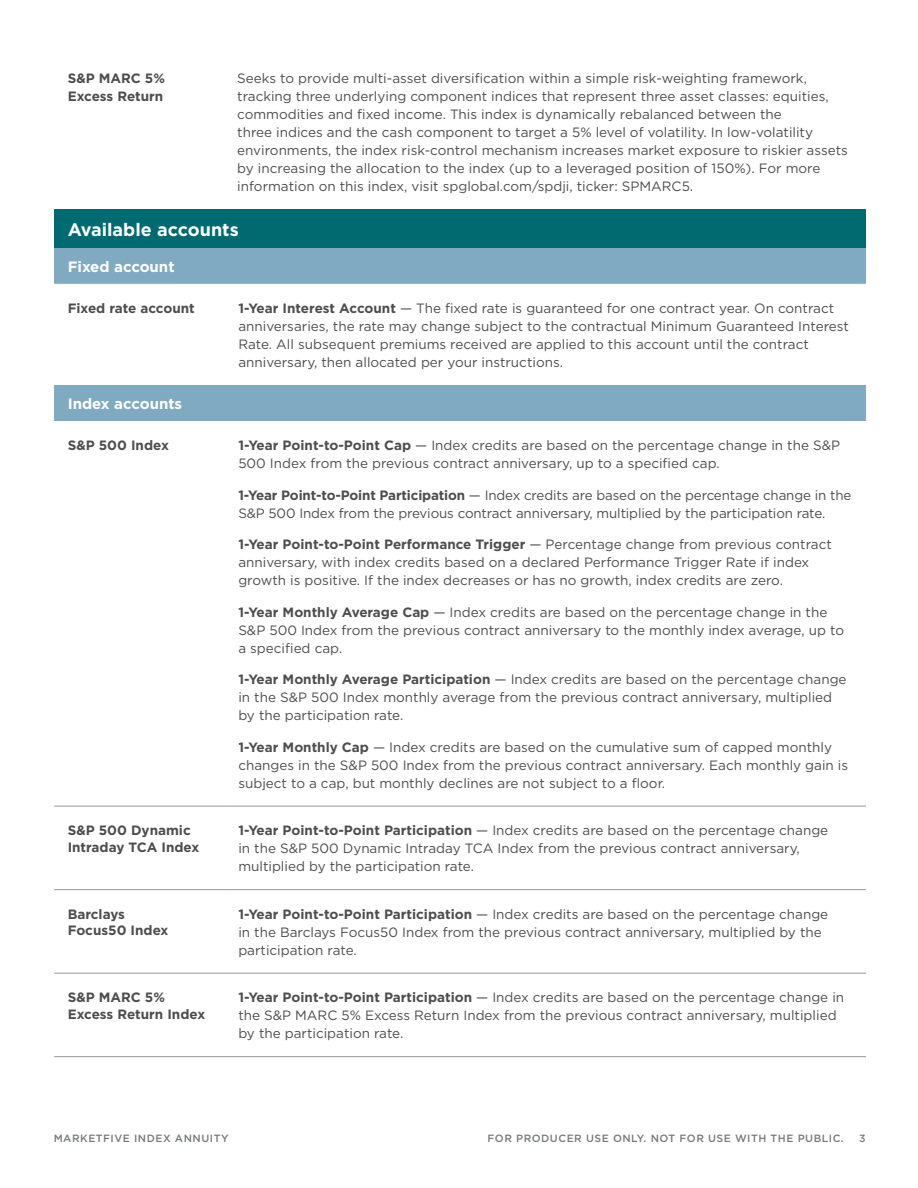
<style>
.page{position:relative;width:918px;height:1188px;background:#fff}
.page>*{position:absolute;margin:0;border:0;box-sizing:border-box;transform-origin:0 0}
.t1{font:700 18px "Gotham";color:#fff}
.t2{font:700 15px "Gotham";color:#fff}
.t3{font:13.5px/18px "Gotham";color:#4d4d4f}
.t4{font:700 13.5px/16.5px "Gotham";color:#4d4d4f}
.t5{font:500 10.5px "Gotham";letter-spacing:.05em;color:#77787b}
.s1{font-weight:700}
</style>
<div class="page">
<div style="left:54px;top:210px;width:812px;height:38px;background:#006a71"></div>
<div style="left:54px;top:248px;width:812px;height:36px;background:#80a9c2"></div>
<div style="left:54px;top:385px;width:812px;height:36px;background:#80a9c2"></div>
<hr style="left:54px;top:806px;width:171px;height:1px;background:#939598">
<hr style="left:225px;top:806px;width:641px;height:1px;background:#939598">
<hr style="left:54px;top:889px;width:171px;height:1px;background:#939598">
<hr style="left:225px;top:889px;width:641px;height:1px;background:#939598">
<hr style="left:54px;top:973px;width:171px;height:1px;background:#939598">
<hr style="left:225px;top:973px;width:641px;height:1px;background:#939598">
<hr style="left:54px;top:1056px;width:171px;height:1px;background:#939598">
<hr style="left:225px;top:1056px;width:641px;height:1px;background:#939598">
<p class="t4" style="left:68px;top:69px;width:99px;line-height:18px">S&amp;P MARC 5%<br>Excess Return</p>
<p class="t3" style="left:237px;top:69px;width:612px">Seeks to provide multi-asset diversification within a simple risk-weighting framework, tracking three underlying component indices that represent three asset classes: equities, commodities and fixed income. This index is dynamically rebalanced between the<br>three indices and the cash component to target a 5% level of volatility. In low-volatility environments, the index risk-control mechanism increases market exposure to riskier assets by increasing the allocation to the index (up to a leveraged position of 150%). For more information on this index, visit spglobal.com/spdji, ticker: SPMARC5.</p>
<h1 class="t1" style="left:68px;top:218px;width:173px">Available accounts</h1>
<p class="t2" style="left:68px;top:257px;width:108px">Fixed account</p>
<p class="t4" style="left:68px;top:300px;width:129px">Fixed rate account</p>
<p class="t3" style="left:238px;top:299px;width:612px"><span class="s1">1-Year Interest Account</span> — The fixed rate is guaranteed for one contract year. On contract anniversaries, the rate may change subject to the contractual Minimum Guaranteed Interest Rate. All subsequent premiums received are applied to this account until the contract anniversary, then allocated per your instructions.</p>
<p class="t2" style="left:68px;top:394px;width:116px">Index accounts</p>
<p class="t4" style="left:68px;top:437px;width:103px">S&amp;P 500 Index</p>
<p class="t3" style="left:238px;top:436px;width:603px"><span class="s1">1-Year Point-to-Point Cap</span> — Index credits are based on the percentage change in the S&amp;P<br>500 Index from the previous contract anniversary, up to a specified cap.</p>
<p class="t3" style="left:238px;top:486px;width:615px"><span class="s1">1-Year Point-to-Point Participation</span> — Index credits are based on the percentage change in the<br>S&amp;P 500 Index from the previous contract anniversary, multiplied by the participation rate.</p>
<p class="t3" style="left:238px;top:535px;width:595px"><span class="s1">1-Year Point-to-Point Performance Trigger</span> — Percentage change from previous contract anniversary, with index credits based on a declared Performance Trigger Rate if index growth is positive. If the index decreases or has no growth, index credits are zero.</p>
<p class="t3" style="left:238px;top:603px;width:607px"><span class="s1">1-Year Monthly Average Cap</span> — Index credits are based on the percentage change in the<br>S&amp;P 500 Index from the previous contract anniversary to the monthly index average, up to a specified cap.</p>
<p class="t3" style="left:238px;top:670px;width:610px"><span class="s1">1-Year Monthly Average Participation</span> — Index credits are based on the percentage change in the S&amp;P 500 Index monthly average from the previous contract anniversary, multiplied by the participation rate.</p>
<p class="t3" style="left:238px;top:738px;width:611px"><span class="s1">1-Year Monthly Cap</span> — Index credits are based on the cumulative sum of capped monthly changes in the S&amp;P 500 Index from the previous contract anniversary. Each monthly gain is subject to a cap, but monthly declines are not subject to a floor.</p>
<p class="t4" style="left:68px;top:822px;width:133px">S&amp;P 500 Dynamic<br>Intraday TCA Index</p>
<p class="t3" style="left:238px;top:821px;width:591px"><span class="s1">1-Year Point-to-Point Participation</span> — Index credits are based on the percentage change in the S&amp;P 500 Dynamic Intraday TCA Index from the previous contract anniversary, multiplied by the participation rate.</p>
<p class="t4" style="left:68px;top:906px;width:102px">Barclays<br>Focus50 Index</p>
<p class="t3" style="left:238px;top:905px;width:591px"><span class="s1">1-Year Point-to-Point Participation</span> — Index credits are based on the percentage change in the Barclays Focus50 Index from the previous contract anniversary, multiplied by the participation rate.</p>
<p class="t4" style="left:68px;top:989px;width:139px">S&amp;P MARC 5%<br>Excess Return Index</p>
<p class="t3" style="left:238px;top:988px;width:607px"><span class="s1">1-Year Point-to-Point Participation</span> — Index credits are based on the percentage change in the S&amp;P MARC 5% Excess Return Index from the previous contract anniversary, multiplied by the participation rate.</p>
<p class="t5" style="left:54px;top:1132px;width:176px">MARKETFIVE INDEX ANNUITY</p>
<p class="t5" style="left:488px;top:1132px;width:358px">FOR PRODUCER USE ONLY. NOT FOR USE WITH THE PUBLIC.</p>
<p class="t5" style="left:859px;top:1132px;width:8px">3</p>
</div>
